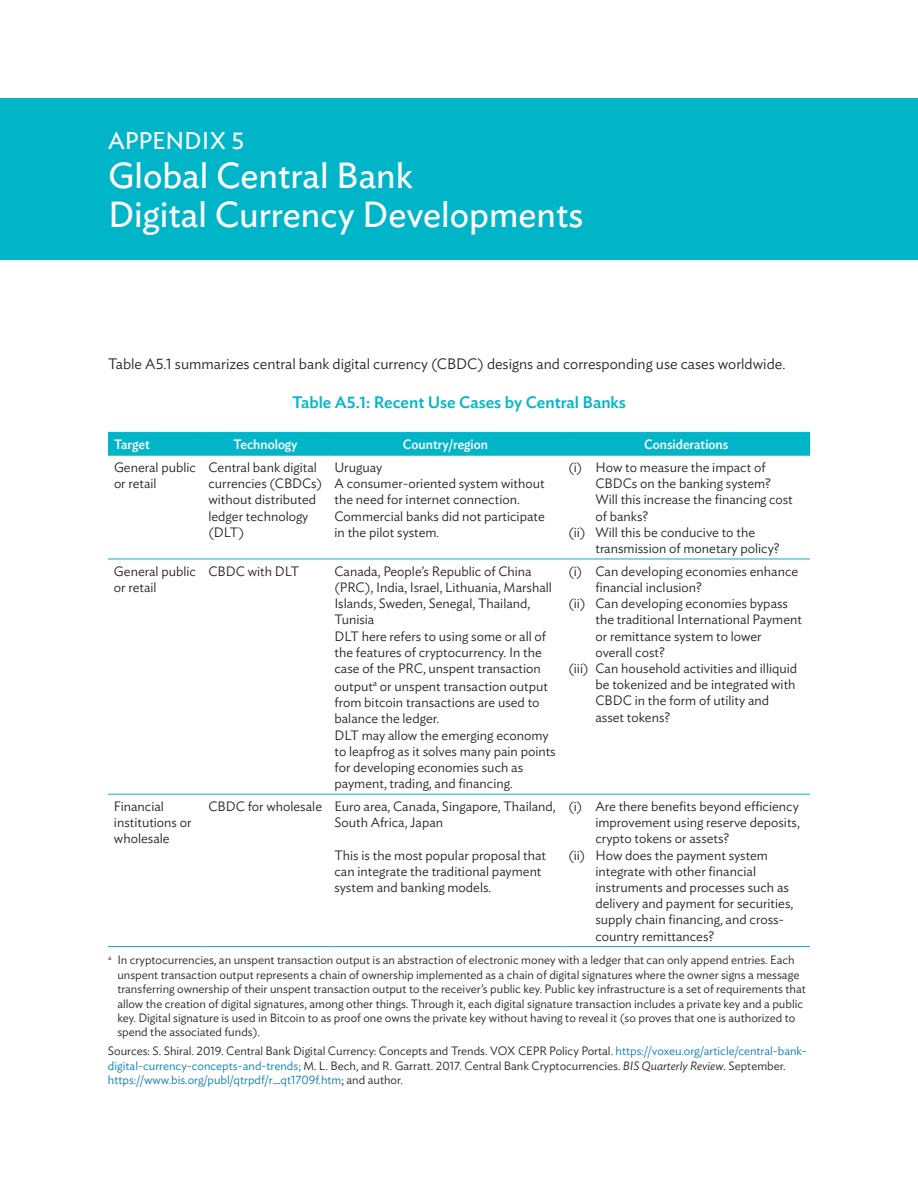
<style>
.page{position:relative;width:918px;height:1188px;background:#fff}
.page>*{position:absolute;margin:0;border:0;box-sizing:border-box;transform-origin:0 0}
.t1{font:36px/39px "Ideal Sans";color:#fff}
.t2{font:24px "Ideal Sans";color:#fff}
.t3{font:500 16.5px "Ideal Sans";color:#00b5c8}
.t4{font:300 15px "Ideal Sans";color:#231f20}
.t5{font:300 13.5px/16.2px "Ideal Sans";color:#231f20}
.t6{font:500 13.5px "Ideal Sans";color:#fff;scale:.95 1}
.t7{font:300 12px/14.4px "Ideal Sans";color:#231f20}
.s1{color:#007cb6}
.s2{font-style:italic}
</style>
<div class="page">
<div style="left:0;top:98px;width:918px;height:162px;background:#00b5c8"></div>
<div style="left:108px;top:433px;width:702px;height:22px;background:#00b5c8"></div>
<hr style="left:108px;top:432px;width:94px;height:1px;background:#00b5c8">
<hr style="left:202px;top:432px;width:126px;height:1px;background:#00b5c8">
<hr style="left:328px;top:432px;width:234px;height:1px;background:#00b5c8">
<hr style="left:562px;top:432px;width:248px;height:1px;background:#00b5c8">
<hr style="left:108px;top:455px;width:94px;height:1px;background:#00b5c8">
<hr style="left:202px;top:455px;width:126px;height:1px;background:#00b5c8">
<hr style="left:328px;top:455px;width:234px;height:1px;background:#00b5c8">
<hr style="left:562px;top:455px;width:248px;height:1px;background:#00b5c8">
<hr style="left:108px;top:559px;width:94px;height:1px;background:#00b5c8">
<hr style="left:202px;top:559px;width:126px;height:1px;background:#00b5c8">
<hr style="left:328px;top:559px;width:234px;height:1px;background:#00b5c8">
<hr style="left:562px;top:559px;width:248px;height:1px;background:#00b5c8">
<hr style="left:108px;top:794px;width:94px;height:1px;background:#00b5c8">
<hr style="left:202px;top:794px;width:126px;height:1px;background:#00b5c8">
<hr style="left:328px;top:794px;width:234px;height:1px;background:#00b5c8">
<hr style="left:562px;top:794px;width:248px;height:1px;background:#00b5c8">
<hr style="left:108px;top:946px;width:94px;height:1px;background:#00b5c8">
<hr style="left:202px;top:946px;width:126px;height:1px;background:#00b5c8">
<hr style="left:328px;top:946px;width:234px;height:1px;background:#00b5c8">
<hr style="left:562px;top:946px;width:248px;height:1px;background:#00b5c8">
<h2 class="t2" style="left:108px;top:123px;width:138px">APPENDIX 5</h2>
<h1 class="t1" style="left:108px;top:153px;width:477px">Global Central Bank<br>Digital Currency Developments</h1>
<p class="t4" style="left:108px;top:352px;width:679px">Table A5.1 summarizes central bank digital currency (CBDC) designs and corresponding use cases worldwide.</p>
<p class="t3" style="left:292px;top:390px;width:335px">Table A5.1: Recent Use Cases by Central Banks</p>
<p class="t6" style="left:114px;top:434px;width:39px">Target</p>
<p class="t6" style="left:233px;top:434px;width:69px">Technology</p>
<p class="t6" style="left:403px;top:434px;width:91px">Country/region</p>
<p class="t6" style="left:644px;top:434px;width:90px">Considerations</p>
<p class="t5" style="left:114px;top:458px;width:83px">General public or retail</p>
<p class="t5" style="left:208px;top:458px;width:115px">Central bank digital currencies (CBDCs) without distributed ledger technology (DLT)</p>
<p class="t5" style="left:334px;top:458px;width:212px">Uruguay<br>A consumer-oriented system without the need for internet connection.<br>Commercial banks did not participate in the pilot system.</p>
<p class="t5" style="left:568px;top:458px;width:199px">(i) How to measure the impact of</p>
<p class="t5" style="left:595px;top:474px;width:177px">CBDCs on the banking system?</p>
<p class="t5" style="left:595px;top:490px;width:199px">Will this increase the financing cost</p>
<p class="t5" style="left:595px;top:507px;width:54px">of banks?</p>
<p class="t5" style="left:568px;top:523px;width:188px">(ii) Will this be conducive to the</p>
<p class="t5" style="left:595px;top:539px;width:186px">transmission of monetary policy?</p>
<p class="t5" style="left:114px;top:562px;width:83px">General public or retail</p>
<p class="t5" style="left:208px;top:562px;width:92px">CBDC with DLT</p>
<p class="t5" style="left:334px;top:562px;width:219px">Canada, People’s Republic of China (PRC), India, Israel, Lithuania, Marshall Islands, Sweden, Senegal, Thailand, Tunisia<br>DLT here refers to using some or all of the features of cryptocurrency. In the case of the PRC, unspent transaction</p>
<p class="t5" style="left:334px;top:677px;width:223px">output<sup>a</sup> or unspent transaction output from bitcoin transactions are used to balance the ledger.<br>DLT may allow the emerging economy to leapfrog as it solves many pain points for developing economies such as payment, trading, and financing.</p>
<p class="t5" style="left:568px;top:562px;width:231px">(i) Can developing economies enhance</p>
<p class="t5" style="left:595px;top:578px;width:108px">financial inclusion?</p>
<p class="t5" style="left:568px;top:594px;width:221px">(ii) Can developing economies bypass</p>
<p class="t5" style="left:595px;top:610px;width:208px">the traditional International Payment</p>
<p class="t5" style="left:595px;top:627px;width:168px">or remittance system to lower</p>
<p class="t5" style="left:595px;top:643px;width:71px">overall cost?</p>
<p class="t5" style="left:568px;top:659px;width:230px">(iii) Can household activities and illiquid</p>
<p class="t5" style="left:595px;top:675px;width:202px">be tokenized and be integrated with</p>
<p class="t5" style="left:595px;top:691px;width:175px">CBDC in the form of utility and</p>
<p class="t5" style="left:595px;top:708px;width:76px">asset tokens?</p>
<p class="t5" style="left:568px;top:797px;width:232px">(i) Are there benefits beyond efficiency</p>
<p class="t5" style="left:595px;top:813px;width:206px">improvement using reserve deposits,</p>
<p class="t5" style="left:595px;top:829px;width:135px">crypto tokens or assets?</p>
<p class="t5" style="left:568px;top:846px;width:201px">(ii) How does the payment system</p>
<p class="t5" style="left:595px;top:862px;width:162px">integrate with other financial</p>
<p class="t5" style="left:595px;top:878px;width:195px">instruments and processes such as</p>
<p class="t5" style="left:595px;top:894px;width:199px">delivery and payment for securities,</p>
<p class="t5" style="left:595px;top:910px;width:190px">supply chain financing, and cross-</p>
<p class="t5" style="left:595px;top:927px;width:120px">country remittances?</p>
<p class="t7" style="left:117px;top:952px;width:690px;text-indent:-9px"><sup>a</sup> In cryptocurrencies, an unspent transaction output is an abstraction of electronic money with a ledger that can only append entries. Each unspent transaction output represents a chain of ownership implemented as a chain of digital signatures where the owner signs a message transferring ownership of their unspent transaction output to the receiver’s public key. Public key infrastructure is a set of requirements that allow the creation of digital signatures, among other things. Through it, each digital signature transaction includes a private key and a public key. Digital signature is used in Bitcoin to as proof one owns the private key without having to reveal it (so proves that one is authorized to spend the associated funds).</p>
<p class="t7" style="left:108px;top:1043px;width:700px">Sources: S. Shiral. 2019. Central Bank Digital Currency: Concepts and Trends. VOX CEPR Policy Portal. <span class="s1">https://voxeu.org/article/central-bank&shy;digital-currency-concepts-and-trends;</span> M. L. Bech, and R. Garratt. 2017. Central Bank Cryptocurrencies. <span class="s2">BIS Quarterly Review</span>. September. <span class="s1">https://www.bis.org/publ/qtrpdf/r_qt1709f.htm</span>; and author.</p>
<p class="t5" style="left:114px;top:797px;width:79px">Financial institutions or wholesale</p>
<p class="t5" style="left:334px;top:797px;width:223px;text-indent:-126px">CBDC for wholesale Euro area, Canada, Singapore, Thailand,<br>South Africa, Japan</p>
<p class="t5" style="left:334px;top:846px;width:213px">This is the most popular proposal that can integrate the traditional payment system and banking models.</p>
</div>
